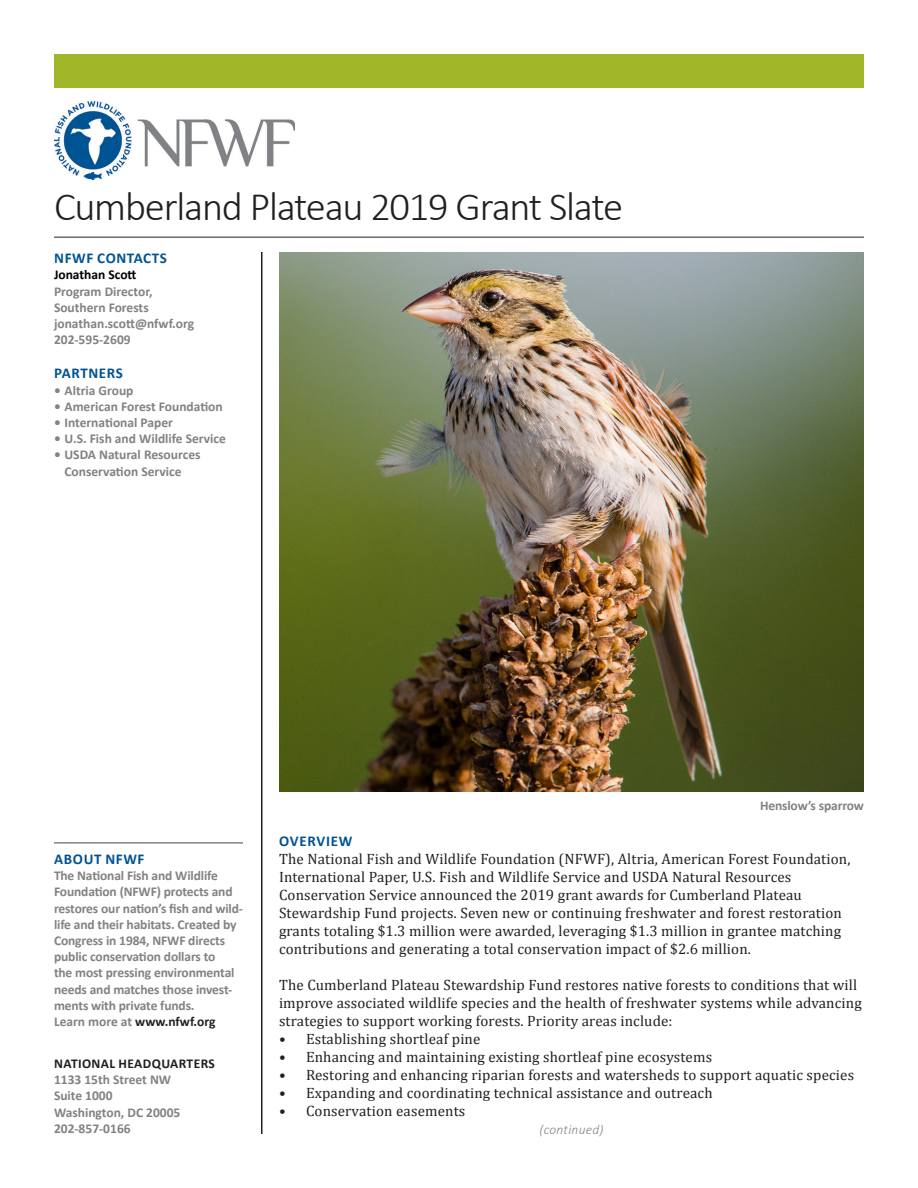
<style>
.page{position:relative;width:918px;height:1188px;background:#fff}
.page>*{position:absolute;margin:0;border:0;box-sizing:border-box;transform-origin:0 0}
.t1{font:300 40.5px "Calibri";letter-spacing:-.03em;color:#231f20}
.t2{font:15px/18px "Cambria";letter-spacing:.01em;color:#231f20}
.Paragraph_Style_1{font:700 15px "Calibri";letter-spacing:.04em;color:#015393}
.t3{font:700 13.5px/16.2px "Calibri";letter-spacing:-.01em;color:#808285}
.t4{font:700 13.5px/16.2px "Calibri";letter-spacing:.02em;color:#231f20}
.t5{font:700 13.5px "Calibri";color:#231f20}
.t6{font:700 13.5px "Calibri";color:#000}
.t7{font:italic 300 13.5px "Calibri";letter-spacing:.02em;color:#808285}
.s1{color:#808285}
</style>
<div class="page">
<hr style="left:261px;top:252px;width:1px;height:882px;background:#231f20">
<hr style="left:54px;top:237px;width:810px;height:1px;background:#231f20">
<div style="left:54px;top:54px;width:810px;height:33px;background:#a0b627"></div>
<img style="left:54px;top:101px;width:240px;height:79px">
<hr style="left:54px;top:842px;width:189px;height:2px;background:#808285">
<img style="left:279px;top:252px;width:585px;height:540px">
<p class="t1" style="left:54px;top:181px;width:571px">Cumberland Plateau 2019 Grant Slate</p>
<p class="Paragraph_Style_1" style="left:54px;top:249px;width:114px">NFWF CONTACTS</p>
<p class="t6" style="left:54px;top:266px;width:84px">Jonathan Scott</p>
<p class="t3" style="left:54px;top:283px;width:100px">Program Director,</p>
<p class="t3" style="left:54px;top:299px;width:96px">Southern Forests</p>
<p class="t3" style="left:54px;top:315px;width:142px">jonathan.scott@nfwf.org</p>
<p class="t3" style="left:54px;top:332px;width:78px">202-595-2609</p>
<p class="Paragraph_Style_1" style="left:54px;top:364px;width:70px">PARTNERS</p>
<p class="t3" style="left:54px;top:382px;width:81px">• Altria Group</p>
<p class="t3" style="left:54px;top:398px;width:170px">• American Forest Foundation</p>
<p class="t3" style="left:54px;top:414px;width:120px">• International Paper</p>
<p class="t3" style="left:54px;top:431px;width:174px">• U.S. Fish and Wildlife Service</p>
<p class="t3" style="left:64px;top:447px;width:138px;text-indent:-10px">• USDA Natural Resources<br>Conservation Service</p>
<p class="Paragraph_Style_1" style="left:54px;top:849px;width:92px">ABOUT NFWF</p>
<p class="t3" style="left:54px;top:868px;width:190px">The National Fish and Wildlife<br>Foundation (NFWF) protects and restores our nation’s fish and wild&shy;life and their habitats. Created by<br>Congress in 1984, NFWF directs public conservation dollars to<br>the most pressing environmental needs and matches those invest&shy;ments with private funds.</p>
<p class="t5" style="left:54px;top:1013px;width:163px"><span class="s1">Learn more at</span> www.nfwf.org</p>
<p class="t4" style="left:54px;top:1055px;width:162px">NATIONAL HEADQUARTERS<br><span class="s1">1133 15th Street NW</span></p>
<p class="t3" style="left:54px;top:1088px;width:60px">Suite 1000</p>
<p class="t3" style="left:54px;top:1104px;width:128px">Washington, DC 20005<br>202-857-0166</p>
<p class="t3" style="left:760px;top:797px;width:105px">Henslow’s sparrow</p>
<p class="Paragraph_Style_1" style="left:279px;top:831px;width:75px">OVERVIEW</p>
<p class="t2" style="left:279px;top:850px;width:573px">The National Fish and Wildlife Foundation (NFWF), Altria, American Forest Foundation, International Paper, U.S. Fish and Wildlife Service and USDA Natural Resources Conservation Service announced the 2019 grant awards for Cumberland Plateau Stewardship Fund projects. Seven new or continuing freshwater and forest restoration grants totaling $1.3 million were awarded, leveraging $1.3 million in grantee matching contributions and generating a total conservation impact of $2.6 million.</p>
<p class="t2" style="left:279px;top:976px;width:584px">The Cumberland Plateau Stewardship Fund restores native forests to conditions that will improve associated wildlife species and the health of freshwater systems while advancing strategies to support working forests. Priority areas include:</p>
<p class="t2" style="left:279px;top:1030px;width:203px">• Establishing shortleaf pine</p>
<p class="t2" style="left:279px;top:1048px;width:435px">• Enhancing and maintaining existing shortleaf pine ecosystems</p>
<p class="t2" style="left:279px;top:1066px;width:577px">• Restoring and enhancing riparian forests and watersheds to support aquatic species</p>
<p class="t2" style="left:279px;top:1084px;width:435px">• Expanding and coordinating technical assistance and outreach</p>
<p class="t2" style="left:279px;top:1102px;width:188px">• Conservation easements</p>
<p class="t7" style="left:539px;top:1121px;width:66px">(continued)</p>
</div>
